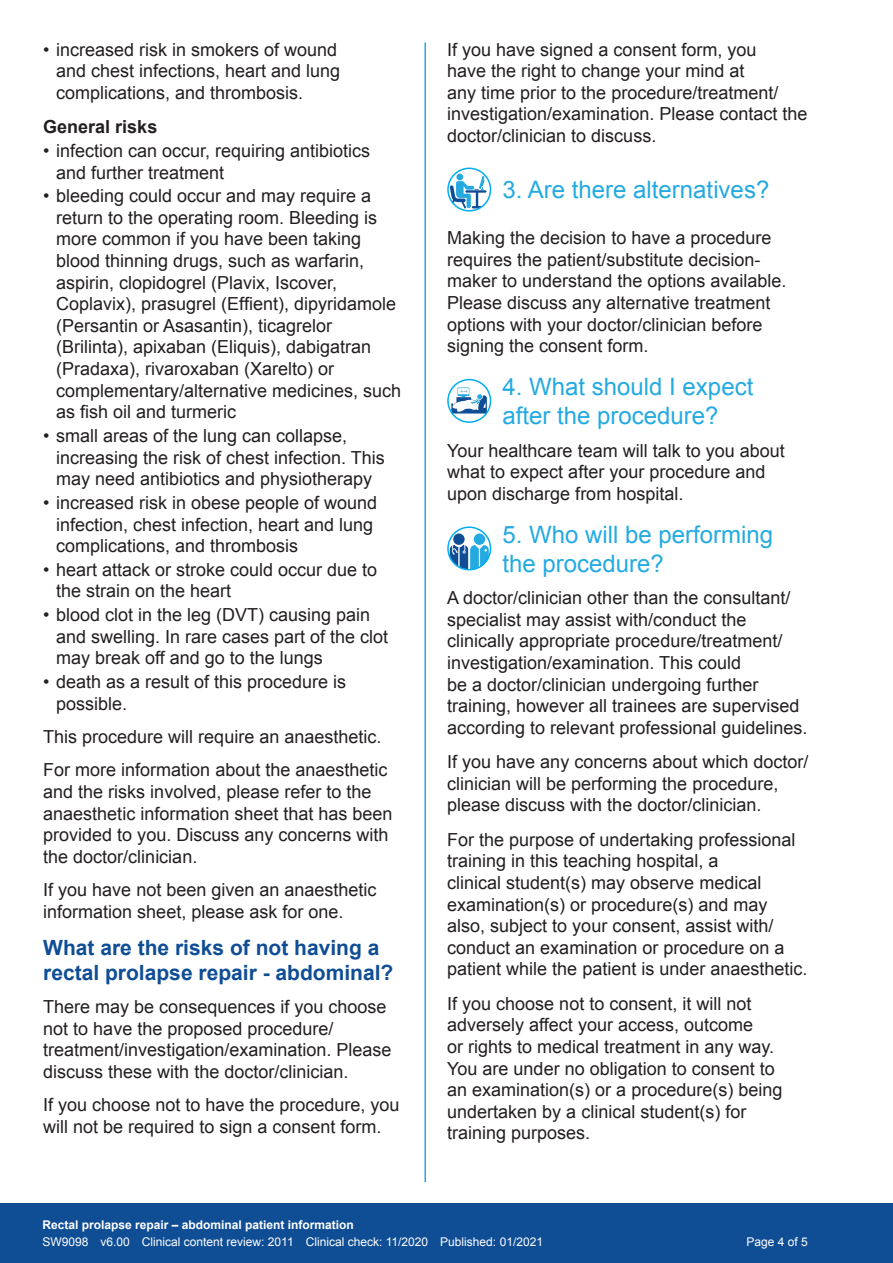
<style>
.page{position:relative;width:893px;height:1263px;background:#fff}
.page>*{position:absolute;margin:0;border:0;box-sizing:border-box;transform-origin:0 0}
.t1{font:24px/28.8px "Arial";color:#24aae1}
.t2{font:700 21px/25.2px "Arial";color:#0f4d95}
.t3{font:18px/21.6px "Arial";color:#231f20}
.t4{font:700 18px "Arial";color:#231f20}
.t5{font:12px "Arial";color:#fff}
.t6{font:700 12px "Arial";color:#fff}
</style>
<div class="page">
<hr style="left:892px;top:1178px;width:1px;height:85px;background:#0f4d95">
<div style="left:0;top:1203px;width:893px;height:60px;background:#0f4d95"></div>
<hr style="left:424px;top:43px;width:2px;height:1139px;background:#24aae1">
<svg style="left:448px;top:168px;width:42px;height:43px"></svg>
<svg style="left:449px;top:174px;width:38px;height:35px"></svg>
<div style="left:447px;top:168px;width:44px;height:44px;border:2px solid #00aeef;border-radius:50%"></div>
<svg style="left:450px;top:387px;width:38px;height:32px"></svg>
<div style="left:447px;top:379px;width:44px;height:44px;border:2px solid #00aeef;border-radius:50%"></div>
<svg style="left:448px;top:527px;width:42px;height:43px"></svg>
<svg style="left:450px;top:533px;width:39px;height:37px"></svg>
<div style="left:474px;top:533px;width:11px;height:12px;background:#24aae1;border-radius:50%"></div>
<div style="left:447px;top:526px;width:44px;height:44px;border:2px solid #00aeef;border-radius:50%"></div>
<p class="t3" style="left:56px;top:39px;width:286px;text-indent:-13px">• increased risk in smokers of wound and chest infections, heart and lung complications, and thrombosis.</p>
<p class="t4" style="left:43px;top:115px;width:116px">General risks</p>
<p class="t3" style="left:56px;top:140px;width:316px;text-indent:-13px">• infection can occur, requiring antibiotics and further treatment</p>
<p class="t3" style="left:56px;top:185px;width:347px;text-indent:-13px">• bleeding could occur and may require a return to the operating room. Bleeding is more common if you have been taking blood thinning drugs, such as warfarin, aspirin, clopidogrel (Plavix, Iscover, Coplavix), prasugrel (Effient), dipyridamole (Persantin or Asasantin), ticagrelor (Brilinta), apixaban (Eliquis), dabigatran (Pradaxa), rivaroxaban (Xarelto) or complementary/alternative medicines, such as fish oil and turmeric</p>
<p class="t3" style="left:56px;top:425px;width:330px;text-indent:-13px">• small areas of the lung can collapse, increasing the risk of chest infection. This may need antibiotics and physiotherapy</p>
<p class="t3" style="left:56px;top:492px;width:323px;text-indent:-13px">• increased risk in obese people of wound infection, chest infection, heart and lung complications, and thrombosis</p>
<p class="t3" style="left:56px;top:559px;width:323px;text-indent:-13px">• heart attack or stroke could occur due to the strain on the heart</p>
<p class="t3" style="left:56px;top:604px;width:334px;text-indent:-13px">• blood clot in the leg (DVT) causing pain and swelling. In rare cases part of the clot may break off and go to the lungs</p>
<p class="t3" style="left:56px;top:671px;width:292px;text-indent:-13px">• death as a result of this procedure is possible.</p>
<p class="t3" style="left:43px;top:726px;width:340px">This procedure will require an anaesthetic.</p>
<p class="t3" style="left:43px;top:759px;width:351px">For more information about the anaesthetic and the risks involved, please refer to the anaesthetic information sheet that has been provided to you. Discuss any concerns with the doctor/clinician.</p>
<p class="t3" style="left:43px;top:879px;width:335px">If you have not been given an anaesthetic information sheet, please ask for one.</p>
<p class="t2" style="left:43px;top:935px;width:352px">What are the risks of not having a rectal prolapse repair - abdominal?</p>
<p class="t3" style="left:43px;top:996px;width:350px">There may be consequences if you choose not to have the proposed procedure/ treatment/investigation/examination. Please discuss these with the doctor/clinician.</p>
<p class="t3" style="left:43px;top:1094px;width:358px">If you choose not to have the procedure, you will not be required to sign a consent form.</p>
<p class="t3" style="left:447px;top:39px;width:362px">If you have signed a consent form, you<br>have the right to change your mind at<br>any time prior to the procedure/treatment/ investigation/examination. Please contact the doctor/clinician to discuss.</p>
<p class="t1" style="left:502px;top:176px;width:268px">3. Are there alternatives?</p>
<p class="t3" style="left:447px;top:227px;width:341px">Making the decision to have a procedure requires the patient/substitute decision&shy;maker to understand the options available.<br>Please discuss any alternative treatment options with your doctor/clinician before signing the consent form.</p>
<p class="t1" style="left:502px;top:373px;width:252px">4. What should I expect after the procedure?</p>
<p class="t3" style="left:447px;top:440px;width:339px">Your healthcare team will talk to you about what to expect after your procedure and upon discharge from hospital.</p>
<p class="t1" style="left:502px;top:520px;width:272px">5. Who will be performing the procedure?</p>
<p class="t3" style="left:447px;top:587px;width:362px">A doctor/clinician other than the consultant/ specialist may assist with/conduct the clinically appropriate procedure/treatment/ investigation/examination. This could<br>be a doctor/clinician undergoing further training, however all trainees are supervised according to relevant professional guidelines.</p>
<p class="t3" style="left:447px;top:751px;width:363px">If you have any concerns about which doctor/ clinician will be performing the procedure, please discuss with the doctor/clinician.</p>
<p class="t3" style="left:447px;top:829px;width:362px">For the purpose of undertaking professional training in this teaching hospital, a<br>clinical student(s) may observe medical examination(s) or procedure(s) and may also, subject to your consent, assist with/ conduct an examination or procedure on a patient while the patient is under anaesthetic.</p>
<p class="t3" style="left:447px;top:993px;width:337px">If you choose not to consent, it will not adversely affect your access, outcome<br>or rights to medical treatment in any way.<br>You are under no obligation to consent to an examination(s) or a procedure(s) being undertaken by a clinical student(s) for training purposes.</p>
<p class="t6" style="left:43px;top:1217px;width:313px">Rectal prolapse repair – abdominal patient information</p>
<p class="t5" style="left:43px;top:1234px;width:502px">SW9098 v6.00 Clinical content review: 2011 Clinical check: 11/2020 Published: 01/2021</p>
<p class="t5" style="left:746px;top:1234px;width:63px">Page 4 of 5</p>
</div>
